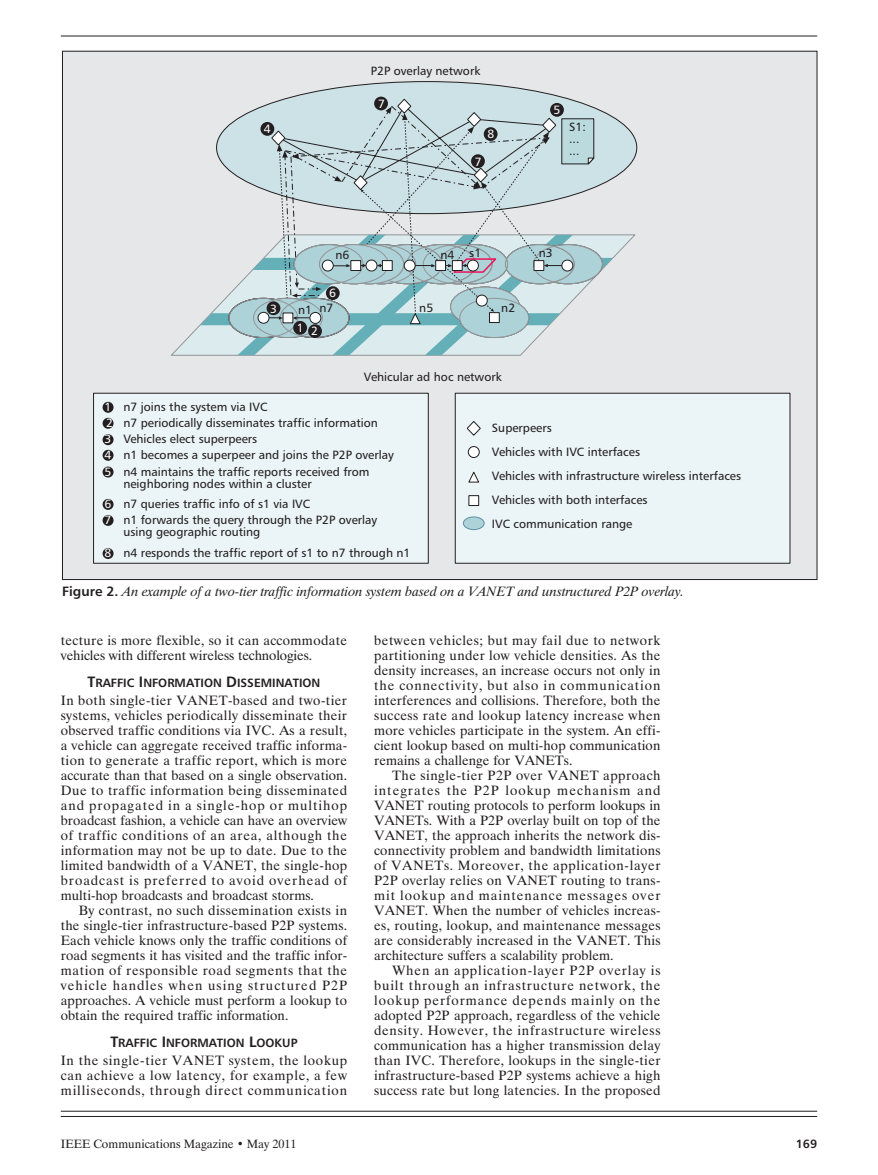
<style>
.page{position:relative;width:878px;height:1175px;background:#fff}
.page>*{position:absolute;margin:0;border:0;box-sizing:border-box;transform-origin:0 0}
.t1{font:13.5px/15px "Dutch 801 BT";letter-spacing:.005em;color:#231f20;text-align:justify}
.t2{font:italic 13.5px "Dutch 801 BT";color:#231f20}
.t3{font:12px/12px "Humanist 777 BT Roman B";color:#231f20}
.t4{font:12px "Humanist 777 BT Bold B";color:#231f20}
.t5{font:12px "Dutch 801 BT";color:#231f20}
.t6{font:12px "Humanist 777 BT Roman B";color:#fff}
.s1{color:#fff}
.s2{font-family:"Humanist 777 BT Bold B";font-style:normal}
.s3{font-size:15px}
</style>
<div class="page">
<hr style="left:61px;top:36px;width:756px;height:1px;background:#231f20">
<hr style="left:61px;top:1116px;width:756px;height:1px;background:#231f20">
<hr style="left:61px;top:1110px;width:756px;height:1px;background:#231f20">
<div style="left:62px;top:51px;width:755px;height:528px;background:#e6e7e9"></div>
<svg style="left:171px;top:234px;width:465px;height:122px"></svg>
<div style="left:216px;top:82px;width:420px;height:132px;background:#cce2e6;border-radius:50%"></div>
<div style="left:93px;top:393px;width:335px;height:170px;background:#ebf4f6"></div>
<div style="left:455px;top:393px;width:335px;height:170px;background:#ebf4f6"></div>
<div style="left:103px;top:548px;width:10px;height:11px;background:#231f20;border-radius:50%"></div>
<div style="left:103px;top:515px;width:10px;height:11px;background:#231f20;border-radius:50%"></div>
<div style="left:103px;top:499px;width:10px;height:11px;background:#231f20;border-radius:50%"></div>
<div style="left:103px;top:466px;width:10px;height:11px;background:#231f20;border-radius:50%"></div>
<div style="left:103px;top:450px;width:10px;height:11px;background:#231f20;border-radius:50%"></div>
<div style="left:103px;top:434px;width:10px;height:11px;background:#231f20;border-radius:50%"></div>
<div style="left:103px;top:418px;width:10px;height:11px;background:#231f20;border-radius:50%"></div>
<div style="left:103px;top:402px;width:10px;height:11px;background:#231f20;border-radius:50%"></div>
<svg style="left:200px;top:98px;width:412px;height:257px"></svg>
<div style="left:463px;top:517px;width:21px;height:12px;background:#add2d8;border-radius:50%"></div>
<div style="left:463px;top:516px;width:21px;height:14px;border:1px solid #5d91a7;border-radius:50%"></div>
<div style="left:469px;top:495px;width:9px;height:10px;background:#fff"></div>
<div style="left:468px;top:495px;width:11px;height:11px;border:1px solid #231f20"></div>
<svg style="left:468px;top:471px;width:11px;height:12px"></svg>
<svg style="left:466px;top:421px;width:15px;height:15px"></svg>
<div style="left:468px;top:446px;width:11px;height:11px;background:#fff;border-radius:50%"></div>
<div style="left:468px;top:446px;width:11px;height:12px;border:1px solid #231f20;border-radius:50%"></div>
<p class="t6" style="left:264px;top:124px;width:8px">4</p>
<p class="t3" style="left:371px;top:66px;width:111px">P2P overlay network</p>
<p class="t6" style="left:378px;top:99px;width:8px">7</p>
<p class="t6" style="left:487px;top:129px;width:8px">8</p>
<p class="t6" style="left:475px;top:157px;width:8px">7</p>
<p class="t6" style="left:553px;top:105px;width:8px">5</p>
<p class="t3" style="left:569px;top:121px;width:18px">S1: ... ...</p>
<p class="t6" style="left:270px;top:304px;width:8px">3</p>
<p class="t3" style="left:105px;top:401px;width:164px"><span class="s1">1</span> n7 joins the system via IVC</p>
<p class="t3" style="left:335px;top:249px;width:15px">n6</p>
<p class="t3" style="left:440px;top:249px;width:15px">n4</p>
<p class="t3" style="left:469px;top:247px;width:13px">s1</p>
<p class="t3" style="left:538px;top:247px;width:15px">n3</p>
<p class="t3" style="left:298px;top:305px;width:15px">n1</p>
<p class="t6" style="left:329px;top:288px;width:8px">6</p>
<p class="t3" style="left:319px;top:303px;width:15px">n7</p>
<p class="t3" style="left:419px;top:303px;width:15px">n5</p>
<p class="t3" style="left:501px;top:303px;width:15px">n2</p>
<p class="t6" style="left:297px;top:325px;width:23px">1 2</p>
<p class="t3" style="left:364px;top:372px;width:139px">Vehicular ad hoc network</p>
<p class="t3" style="left:106px;top:417px;width:273px"><span class="s1">2</span> n7 periodically disseminates traffic information</p>
<p class="t3" style="left:105px;top:434px;width:154px"><span class="s1">3</span> Vehicles elect superpeers</p>
<p class="t3" style="left:105px;top:449px;width:291px"><span class="s1">4</span> n1 becomes a superpeer and joins the P2P overlay</p>
<p class="t6" style="left:105px;top:466px;width:8px">5</p>
<p class="t3" style="left:123px;top:466px;width:248px">n4 maintains the traffic reports received from neighboring nodes within a cluster</p>
<p class="t3" style="left:105px;top:499px;width:207px"><span class="s1">6</span> n7 queries traffic info of s1 via IVC</p>
<p class="t6" style="left:105px;top:515px;width:8px">7</p>
<p class="t3" style="left:123px;top:515px;width:255px">n1 forwards the query through the P2P overlay using geographic routing</p>
<p class="t3" style="left:105px;top:548px;width:307px"><span class="s1">8</span> n4 responds the traffic report of s1 to n7 through n1</p>
<p class="t3" style="left:492px;top:417px;width:251px;line-height:24px">Superpeers<br>Vehicles with IVC interfaces<br>Vehicles with infrastructure wireless interfaces<br>Vehicles with both interfaces<br>IVC communication range</p>
<p class="t2" style="left:62px;top:586px;width:623px"><span class="s2">Figure 2.</span> An example of a two-tier traffic information system based on a VANET and unstructured P2P overlay.</p>
<p class="t1" style="left:61px;top:634px;width:288px">tecture is more flexible, so it can accommodate vehicles with different wireless technologies.</p>
<p class="t4" style="left:88px;top:678px;width:234px"><span class="s3">T</span>RAFFIC <span class="s3">I</span>NFORMATION <span class="s3">D</span>ISSEMINATION</p>
<p class="t1" style="left:61px;top:694px;width:288px">In both single-tier VANET-based and two-tier systems, vehicles periodically disseminate their observed traffic conditions via IVC. As a result, a vehicle can aggregate received traffic informa&shy;tion to generate a traffic report, which is more accurate than that based on a single observation.<br>Due to traffic information being disseminated and propagated in a single-hop or multihop broadcast fashion, a vehicle can have an overview of traffic conditions of an area, although the information may not be up to date. Due to the limited bandwidth of a VANET, the single-hop broadcast is preferred to avoid overhead of multi-hop broadcasts and broadcast storms.</p>
<p class="t1" style="left:61px;top:904px;width:288px;text-indent:18px">By contrast, no such dissemination exists in the single-tier infrastructure-based P2P systems.<br>Each vehicle knows only the traffic conditions of road segments it has visited and the traffic infor&shy;mation of responsible road segments that the vehicle handles when using structured P2P approaches. A vehicle must perform a lookup to obtain the required traffic information.</p>
<p class="t4" style="left:110px;top:1038px;width:189px"><span class="s3">T</span>RAFFIC <span class="s3">I</span>NFORMATION <span class="s3">L</span>OOKUP</p>
<p class="t1" style="left:61px;top:1054px;width:288px">In the single-tier VANET system, the lookup can achieve a low latency, for example, a few milliseconds, through direct communication</p>
<p class="t1" style="left:374px;top:634px;width:288px">between vehicles; but may fail due to network partitioning under low vehicle densities. As the density increases, an increase occurs not only in the connectivity, but also in communication interferences and collisions. Therefore, both the success rate and lookup latency increase when more vehicles participate in the system. An effi&shy;cient lookup based on multi-hop communication remains a challenge for VANETs.</p>
<p class="t1" style="left:374px;top:769px;width:288px;text-indent:18px">The single-tier P2P over VANET approach integrates the P2P lookup mechanism and VANET routing protocols to perform lookups in VANETs. With a P2P overlay built on top of the VANET, the approach inherits the network dis&shy;connectivity problem and bandwidth limitations of VANETs. Moreover, the application-layer P2P overlay relies on VANET routing to trans&shy;mit lookup and maintenance messages over VANET. When the number of vehicles increas&shy;es, routing, lookup, and maintenance messages are considerably increased in the VANET. This architecture suffers a scalability problem.</p>
<p class="t1" style="left:374px;top:964px;width:288px;text-indent:18px">When an application-layer P2P overlay is built through an infrastructure network, the lookup performance depends mainly on the adopted P2P approach, regardless of the vehicle density. However, the infrastructure wireless communication has a higher transmission delay than IVC. Therefore, lookups in the single-tier infrastructure-based P2P systems achieve a high success rate but long latencies. In the proposed</p>
<p class="t5" style="left:61px;top:1139px;width:237px">IEEE Communications Magazine • May 2011</p>
<p class="t4" style="left:795px;top:1138px;width:23px">169</p>
</div>
